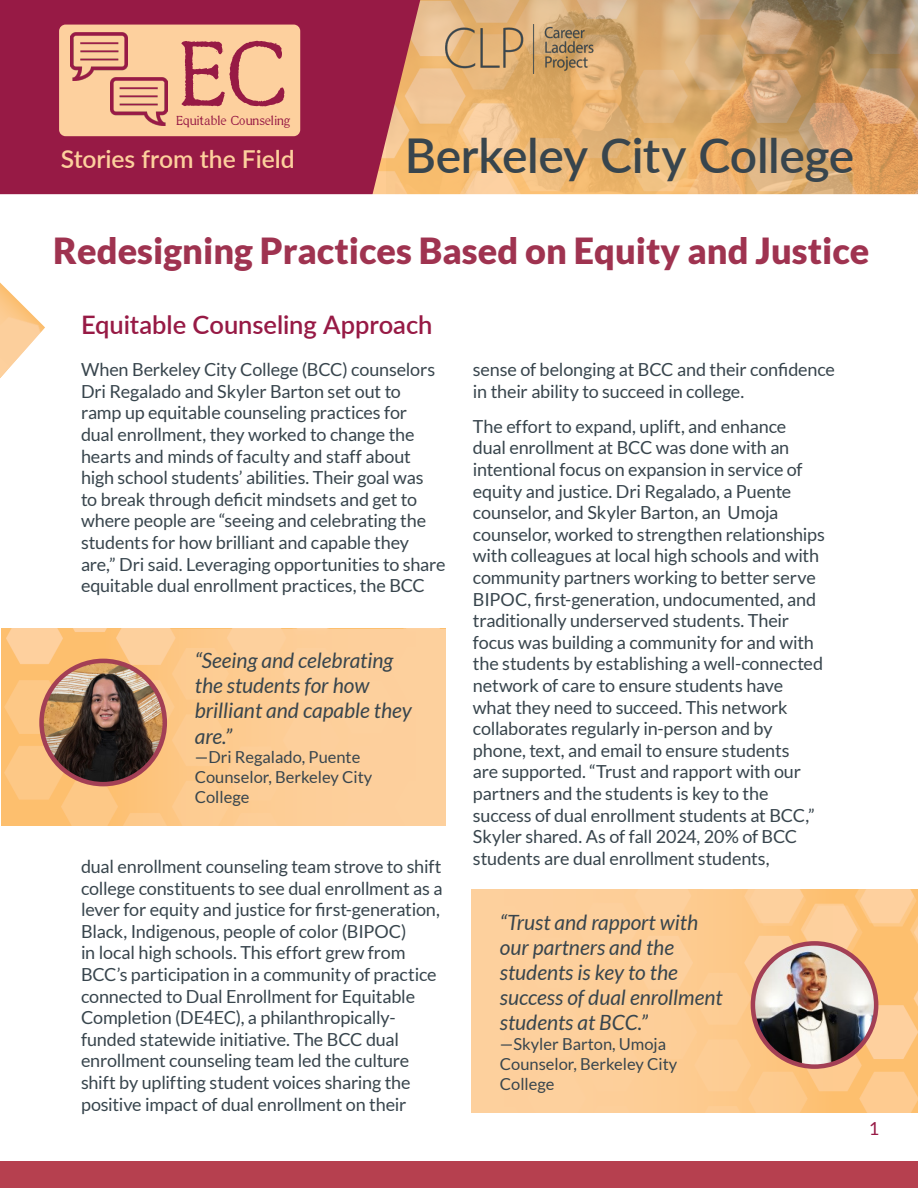
<style>
.page{position:relative;width:918px;height:1188px;background:#fff}
.page>*{position:absolute;margin:0;border:0;box-sizing:border-box;transform-origin:0 0}
.t1{font:95.7px "Millesime";color:#971a45}
.Header2{font:600 48px "Lato";letter-spacing:-.005em;color:#38454d}
.Ttile{font:900 36px "Lato";color:#9f3350}
.Header1{font:600 25.5px "Lato";letter-spacing:-.005em;color:#971a45}
.Header2-2{font:600 24.6px "Lato";color:#fdd09d}
.emphasis1{font:italic 21px/25.2px "Lato";color:#38454d}
.t2{font:18px/21.6px "Lato";letter-spacing:-.01em;color:#38454d}
.t3{font:18px "Lato";color:#971a45}
.emphasis1-2{font:16.5px/19.8px "Lato";color:#38454d}
.t4{font:13.5px "Millesime";color:#971a45}
</style>
<div class="page">
<div style="left:0;top:1161px;width:918px;height:27px;background:#b6404f"></div>
<img style="left:837px;top:889px;width:81px;height:224px">
<div style="left:472px;top:889px;width:365px;height:224px;background:#fdd09d"></div>
<img style="left:753px;top:945px;width:123px;height:122px">
<div style="left:751px;top:941px;width:127px;height:128px;border:4px solid #a33f55;border-radius:50%"></div>
<img style="left:2px;top:629px;width:98px;height:196px">
<div style="left:100px;top:629px;width:346px;height:196px;background:#fdd09d"></div>
<img style="left:42px;top:661px;width:123px;height:123px;border-radius:62px">
<div style="left:39px;top:659px;width:128px;height:127px;border:4px solid #a33f55;border-radius:50%"></div>
<img style="left:420px;top:0;width:498px;height:194px">
<svg style="left:0;top:282px;width:45px;height:96px"></svg>
<svg style="left:0;top:0;width:420px;height:194px;background:#9f284a"></svg>
<img style="left:446px;top:25px;width:148px;height:48px">
<div style="left:59px;top:25px;width:241px;height:111px;background:#fdd09e;border-radius:6px"></div>
<img style="left:110px;top:77px;width:58px;height:48px">
<img style="left:70px;top:33px;width:58px;height:47px">
<p class="t1" style="left:178px;top:19px;width:110px">EC</p>
<p class="t4" style="left:176px;top:113px;width:116px">Equitable Counseling</p>
<h1 class="Header2-2" style="left:61px;top:141px;width:235px">Stories from the Field</h1>
<h1 class="Header2" style="left:405px;top:120px;width:451px">Berkeley City College</h1>
<p class="Ttile" style="left:53px;top:230px;width:818px">Redesigning Practices Based on Equity and Justice</p>
<p class="Header1" style="left:81px;top:307px;width:353px">Equitable Counseling Approach</p>
<p class="t2" style="left:81px;top:359px;width:366px">When Berkeley City College (BCC) counselors Dri Regalado and Skyler Barton set out to ramp up equitable counseling practices for<br>dual enrollment, they worked to change the hearts and minds of faculty and staff about high school students’ abilities. Their goal was<br>to break through deficit mindsets and get to where people are “seeing and celebrating the students for how brilliant and capable they are,” Dri said. Leveraging opportunities to share equitable dual enrollment practices, the BCC</p>
<p class="emphasis1" style="left:195px;top:648px;width:219px">“Seeing and celebrating the students for how brilliant and capable they are.”</p>
<p class="emphasis1-2" style="left:195px;top:747px;width:179px">—Dri Regalado, Puente<br>Counselor, Berkeley City<br>College</p>
<p class="t2" style="left:81px;top:856px;width:363px">dual enrollment counseling team strove to shift college constituents to see dual enrollment as a lever for equity and justice for first-generation, Black, Indigenous, people of color (BIPOC)<br>in local high schools. This effort grew from BCC’s participation in a community of practice connected to Dual Enrollment for Equitable Completion (DE4EC), a philanthropically&shy;funded statewide initiative. The BCC dual enrollment counseling team led the culture shift by uplifting student voices sharing the positive impact of dual enrollment on their</p>
<p class="t2" style="left:473px;top:359px;width:364px">sense of belonging at BCC and their confidence in their ability to succeed in college.</p>
<p class="t2" style="left:473px;top:415px;width:354px">The effort to expand, uplift, and enhance<br>dual enrollment at BCC was done with an intentional focus on expansion in service of equity and justice. Dri Regalado, a Puente counselor, and Skyler Barton, an Umoja counselor, worked to strengthen relationships with colleagues at local high schools and with community partners working to better serve BIPOC, first-generation, undocumented, and traditionally underserved students. Their focus was building a community for and with the students by establishing a well-connected network of care to ensure students have what they need to succeed. This network collaborates regularly in-person and by phone, text, and email to ensure students<br>are supported. “Trust and rapport with our partners and the students is key to the success of dual enrollment students at BCC,” Skyler shared. As of fall 2024, 20% of BCC students are dual enrollment students,</p>
<p class="emphasis1" style="left:500px;top:910px;width:224px">“Trust and rapport with our partners and the students is key to the success of dual enrollment students at BCC.”</p>
<p class="emphasis1-2" style="left:500px;top:1034px;width:179px">—Skyler Barton, Umoja<br>Counselor, Berkeley City<br>College</p>
<p class="t3" style="left:869px;top:1119px;width:12px">1</p>
</div>
